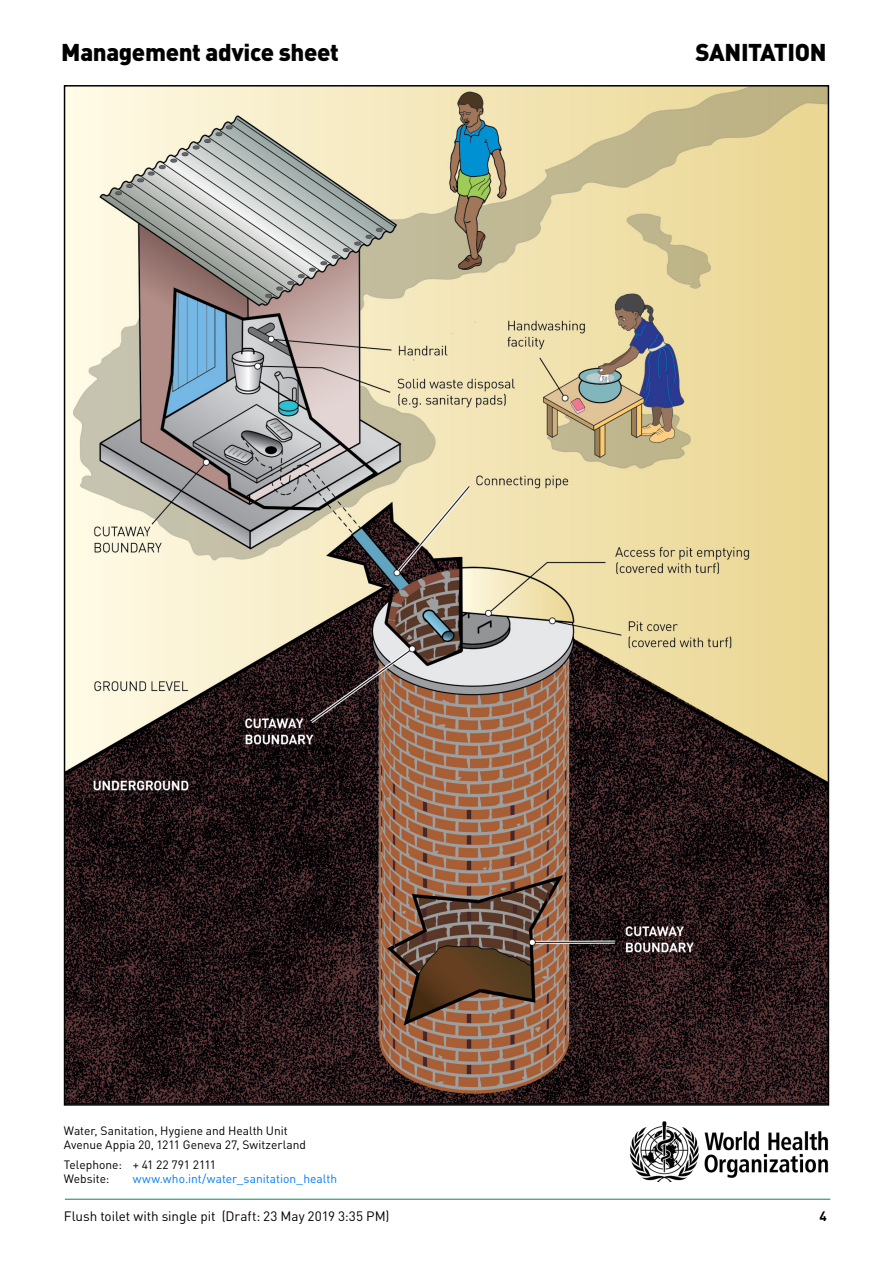
<style>
.page{position:relative;width:893px;height:1263px;background:#fff}
.page>*{position:absolute;margin:0;border:0;box-sizing:border-box;transform-origin:0 0}
.t1{font:900 24px "DINOT";letter-spacing:-.015em;color:#000}
.t2{font:13.5px "DINOT";letter-spacing:-.005em;color:#000}
.t3{font:700 13.5px "DINOT";color:#000}
.t4{font:12px/14.4px "DINOT";color:#000}
.t5{font:12px "DINOT";color:#007afc}
</style>
<div class="page">
<img style="left:629px;top:1121px;width:200px;height:60px">
<hr style="left:65px;top:1199px;width:765px;height:1px;background:#008861">
<img style="left:67px;top:88px;width:759px;height:1015px">
<h1 class="t1" style="left:61px;top:36px;width:279px">Management advice sheet</h1>
<h1 class="t1" style="left:695px;top:36px;width:133px">SANITATION</h1>
<p class="t4" style="left:64px;top:1123px;width:244px">Water, Sanitation, Hygiene and Health Unit<br>Avenue Appia 20, 1211 Geneva 27, Switzerland</p>
<p class="t4" style="left:64px;top:1157px;width:154px">Telephone: + 41 22 791 2111<br>Website:</p>
<p class="t5" style="left:133px;top:1171px;width:206px">www.who.int/water_sanitation_health</p>
<p class="t2" style="left:64px;top:1208px;width:327px">Flush toilet with single pit (Draft: 23 May 2019 3:35 PM)</p>
<p class="t3" style="left:819px;top:1207px;width:9px">4</p>
</div>
